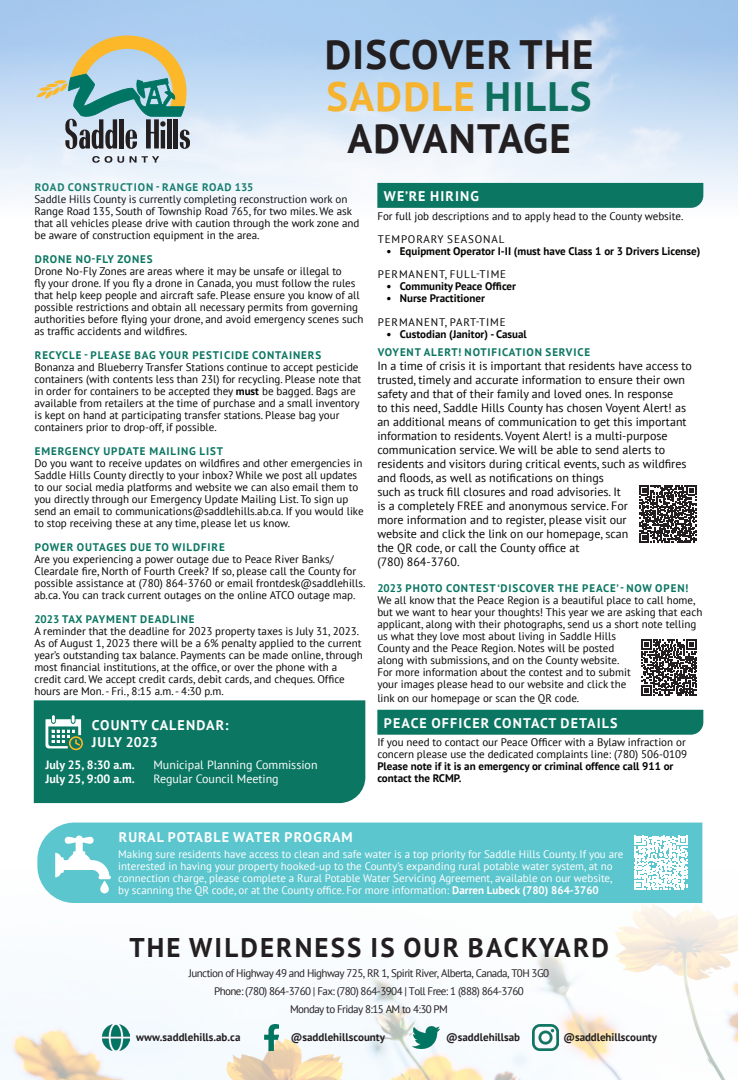
<style>
.page{position:relative;width:738px;height:1080px;background:#fff}
.page>*{position:absolute;margin:0;border:0;box-sizing:border-box;transform-origin:0 0}
.t1{font:700 41px "PT Sans";letter-spacing:.03em;color:#231f20}
.t2{font:700 41px "PT Sans";letter-spacing:.03em;color:#f5b32f}
.t3{font:700 27px "PT Sans";letter-spacing:.08em;color:#231f20}
.t4{font:700 14px "PT Sans";letter-spacing:.08em;color:#fff}
.t5{font:700 14px "PT Sans";color:#fff}
.t6{font:12px/14px "PT Sans";color:#040503}
.t7{font:12px "PT Sans";color:#fff}
.t8{font:700 12px "PT Sans";color:#fff}
.t9{font:11px/12px "PT Sans";color:#040503}
.t10{font:11px/12px "PT Sans";color:#fff}
.t11{font:700 11px "PT Sans";letter-spacing:.08em;color:#0b7662}
.t12{font:700 11px/12px "PT Sans";color:#040503}
.Paragraph{font:11px "PT Sans";letter-spacing:-.05em;color:#231f20}
.Paragraph-2{font:700 11px "PT Sans";color:#231f20}
.t13{font:11px "PT Sans";letter-spacing:.08em;color:#040503}
.s1{color:#0f6f5d}
.s2{font-weight:700}
</style>
<div class="page">
<img style="left:0;top:869px;width:738px;height:211px">
<svg style="left:92px;top:156px;width:32px;height:7px"></svg>
<svg style="left:130px;top:156px;width:29px;height:7px"></svg>
<svg style="left:36px;top:35px;width:154px;height:114px;background:#a0b5af"></svg>
<img style="left:103px;top:1025px;width:26px;height:26px">
<img style="left:264px;top:1025px;width:15px;height:26px">
<img style="left:413px;top:1027px;width:26px;height:22px">
<img style="left:533px;top:1025px;width:26px;height:26px">
<div style="left:377px;top:183px;width:326px;height:25px;background:#0b7662"></div>
<div style="left:377px;top:710px;width:326px;height:25px;background:#0b7662"></div>
<div style="left:37px;top:823px;width:665px;height:80px;background:#5cc6ce"></div>
<svg style="left:634px;top:836px;width:54px;height:54px"></svg>
<svg style="left:55px;top:835px;width:56px;height:59px"></svg>
<svg style="left:641px;top:640px;width:56px;height:56px"></svg>
<div style="left:34px;top:700px;width:331px;height:103px;background:#0b7662"></div>
<svg style="left:46px;top:715px;width:37px;height:35px"></svg>
<svg style="left:639px;top:486px;width:57px;height:56px"></svg>
<p class="t1" style="left:325px;top:27px;width:270px">DISCOVER THE</p>
<p class="t2" style="left:327px;top:69px;width:266px">SADDLE <span class="s1">HILLS</span></p>
<p class="t1" style="left:347px;top:111px;width:225px">ADVANTAGE</p>
<p class="t11" style="left:35px;top:180px;width:220px">ROAD CONSTRUCTION - RANGE ROAD 135</p>
<p class="t9" style="left:34px;top:193px;width:327px">Saddle Hills County is currently completing reconstruction work on Range Road 135, South of Township Road 765, for two miles. We ask that all vehicles please drive with caution through the work zone and be aware of construction equipment in the area.</p>
<p class="t11" style="left:35px;top:252px;width:119px">DRONE NO-FLY ZONES</p>
<p class="t9" style="left:34px;top:265px;width:331px">Drone No-Fly Zones are areas where it may be unsafe or illegal to<br>fly your drone. If you fly a drone in Canada, you must follow the rules that help keep people and aircraft safe. Please ensure you know of all possible restrictions and obtain all necessary permits from governing authorities before flying your drone, and avoid emergency scenes such as traffic accidents and wildfires.</p>
<p class="t11" style="left:35px;top:348px;width:288px">RECYCLE - PLEASE BAG YOUR PESTICIDE CONTAINERS</p>
<p class="t9" style="left:34px;top:361px;width:328px">Bonanza and Blueberry Transfer Stations continue to accept pesticide containers (with contents less than 23l) for recycling. Please note that in order for containers to be accepted they <span class="s2">must</span> be bagged. Bags are available from retailers at the time of purchase and a small inventory is kept on hand at participating transfer stations. Please bag your containers prior to drop-off, if possible.</p>
<p class="t11" style="left:35px;top:444px;width:190px">EMERGENCY UPDATE MAILING LIST</p>
<p class="t9" style="left:34px;top:457px;width:331px">Do you want to receive updates on wildfires and other emergencies in Saddle Hills County directly to your inbox? While we post all updates to our social media platforms and website we can also email them to you directly through our Emergency Update Mailing List. To sign up send an email to communications@saddlehills.ab.ca. If you would like to stop receiving these at any time, please let us know.</p>
<p class="t11" style="left:35px;top:540px;width:192px">POWER OUTAGES DUE TO WILDFIRE</p>
<p class="t9" style="left:34px;top:553px;width:332px">Are you experiencing a power outage due to Peace River Banks/ Cleardale fire, North of Fourth Creek? If so, please call the County for possible assistance at (780) 864-3760 or email frontdesk@saddlehills. ab.ca. You can track current outages on the online ATCO outage map.</p>
<p class="t11" style="left:34px;top:612px;width:162px">2023 TAX PAYMENT DEADLINE</p>
<p class="t9" style="left:34px;top:625px;width:330px">A reminder that the deadline for 2023 property taxes is July 31, 2023.<br>As of August 1, 2023 there will be a 6% penalty applied to the current year’s outstanding tax balance. Payments can be made online, through most financial institutions, at the office, or over the phone with a credit card. We accept credit cards, debit cards, and cheques. Office hours are Mon. - Fri., 8:15 a.m. - 4:30 p.m.</p>
<p class="t4" style="left:92px;top:716px;width:138px">COUNTY CALENDAR:</p>
<p class="t5" style="left:92px;top:732px;width:67px">JULY 2023</p>
<p class="t8" style="left:46px;top:757px;width:91px">July 25, 8:30 a.m.</p>
<p class="t7" style="left:153px;top:757px;width:166px">Municipal Planning Commission</p>
<p class="t8" style="left:46px;top:771px;width:91px">July 25, 9:00 a.m.</p>
<p class="t7" style="left:153px;top:771px;width:127px">Regular Council Meeting</p>
<p class="t4" style="left:384px;top:187px;width:97px">WE’RE HIRING</p>
<p class="t9" style="left:377px;top:210px;width:308px">For full job descriptions and to apply head to the County website.</p>
<p class="t13" style="left:378px;top:232px;width:128px">TEMPORARY SEASONAL</p>
<p class="t12" style="left:386px;top:245px;width:315px">• Equipment Operator I-II (must have Class 1 or 3 Drivers License)</p>
<p class="t13" style="left:378px;top:267px;width:130px">PERMANENT, FULL-TIME</p>
<p class="t12" style="left:386px;top:280px;width:131px">• Community Peace Officer</p>
<p class="t12" style="left:386px;top:292px;width:100px">• Nurse Practitioner</p>
<p class="t13" style="left:378px;top:315px;width:129px">PERMANENT, PART-TIME</p>
<p class="t12" style="left:386px;top:328px;width:142px">• Custodian (Janitor) - Casual</p>
<p class="t11" style="left:378px;top:345px;width:214px">VOYENT ALERT! NOTIFICATION SERVICE</p>
<p class="t6" style="left:377px;top:359px;width:316px">In a time of crisis it is important that residents have access to trusted, timely and accurate information to ensure their own safety and that of their family and loved ones. In response<br>to this need, Saddle Hills County has chosen Voyent Alert! as an additional means of communication to get this important information to residents. Voyent Alert! is a multi-purpose communication service. We will be able to send alerts to residents and visitors during critical events, such as wildfires and floods, as well as notifications on things<br>such as truck fill closures and road advisories. It<br>is a completely FREE and anonymous service. For<br>more information and to register, please visit our<br>website and click the link on our homepage, scan<br>the QR code, or call the County office at</p>
<p class="t6" style="left:377px;top:555px;width:84px">(780) 864-3760.</p>
<p class="t11" style="left:377px;top:581px;width:312px">2023 PHOTO CONTEST ‘DISCOVER THE PEACE’ - NOW OPEN!</p>
<p class="t9" style="left:377px;top:594px;width:327px">We all know that the Peace Region is a beautiful place to call home, but we want to hear your thoughts! This year we are asking that each applicant, along with their photographs, send us a short note telling us what they love most about living in Saddle Hills<br>County and the Peace Region. Notes will be posted<br>along with submissions, and on the County website.<br>For more information about the contest and to submit<br>your images please head to our website and click the</p>
<p class="t9" style="left:377px;top:692px;width:203px">link on our homepage or scan the QR code.</p>
<p class="t9" style="left:377px;top:736px;width:311px">If you need to contact our Peace Officer with a Bylaw infraction or concern please use the dedicated complaints line: (780) 506-0109</p>
<p class="t12" style="left:377px;top:760px;width:298px">Please note if it is an emergency or criminal offence call 911 or contact the RCMP.</p>
<p class="t4" style="left:384px;top:713px;width:235px">PEACE OFFICER CONTACT DETAILS</p>
<p class="t4" style="left:119px;top:827px;width:235px">RURAL POTABLE WATER PROGRAM</p>
<p class="t10" style="left:118px;top:848px;width:507px">Making sure residents have access to clean and safe water is a top priority for Saddle Hills County. If you are interested in having your property hooked-up to the County’s expanding rural potable water system, at no connection charge, please complete a Rural Potable Water Servicing Agreement, available on our website, by scanning the QR code, or at the County office. For more information: <span class="s2">Darren Lubeck (780) 864-3760</span></p>
<p class="t3" style="left:129px;top:930px;width:481px">THE WILDERNESS IS OUR BACKYARD</p>
<p class="Paragraph" style="left:189px;top:966px;width:362px">Junction of Highway 49 and Highway 725, RR 1, Spirit River, Alberta, Canada, T0H 3G0</p>
<p class="Paragraph" style="left:214px;top:984px;width:311px">Phone: (780) 864-3760 | Fax: (780) 864-3904 | Toll Free: 1 (888) 864-3760</p>
<p class="Paragraph" style="left:290px;top:1002px;width:159px">Monday to Friday 8:15 AM to 4:30 PM</p>
<p class="Paragraph-2" style="left:136px;top:1030px;width:106px">www.saddlehills.ab.ca</p>
<p class="Paragraph-2" style="left:291px;top:1030px;width:96px">@saddlehillscounty</p>
<p class="Paragraph-2" style="left:446px;top:1030px;width:75px">@saddlehillsab</p>
<p class="Paragraph-2" style="left:563px;top:1030px;width:95px">@saddlehillscounty</p>
</div>
